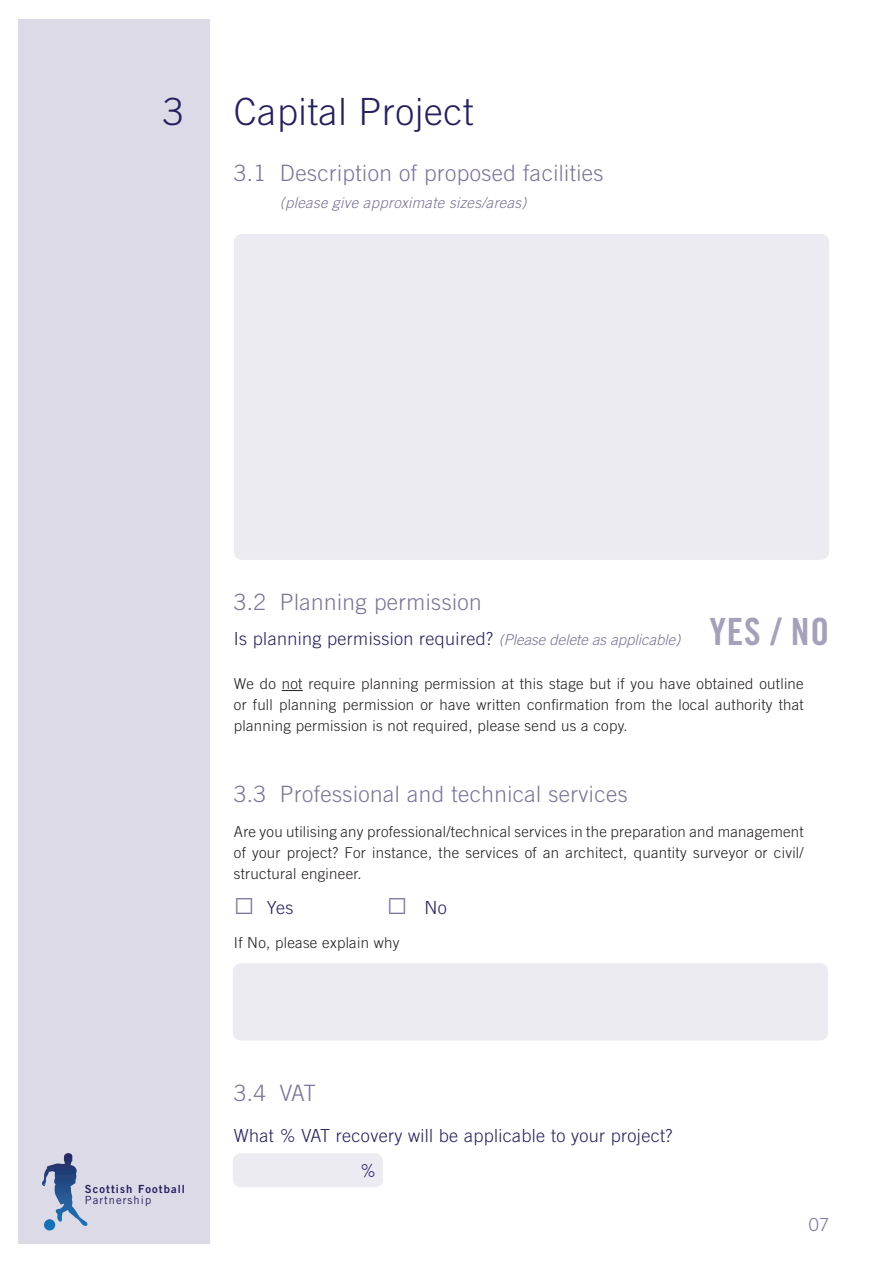
<style>
.page{position:relative;width:893px;height:1263px;background:#fff}
.page>*{position:absolute;margin:0;border:0;box-sizing:border-box;transform-origin:0 0}
.t1{font:300 37.5px "Trade Gothic";letter-spacing:.02em;color:#252161}
.t2{font:37.5px "Trade Gothic Bold Cond Twenty";color:#a6a0bb}
.t3{font:300 22.5px "Trade Gothic";letter-spacing:.02em;color:#7c7399}
.t4{font:300 18px "Trade Gothic";letter-spacing:.02em;color:#252161}
.t5{font:300 18px "Trade Gothic";color:#7c7399}
.t6{font:300 18px "Trade Gothic";letter-spacing:.02em;color:#252161;scale:.96 1}
.t7{font:300 15px/21px "Trade Gothic";letter-spacing:.02em;color:#231f20;text-align:justify}
.t8{font:italic 300 15px "Trade Gothic";letter-spacing:.02em;color:#7c7399}
.t9{font:11.25px "Trade Gothic Bold Two";letter-spacing:.1em;color:#252161}
.t10{font:11.25px "Trade Gothic";letter-spacing:.095em;color:#252161}
.s1{font-style:italic;font-size:15px;color:#7c7399}
.s2{font-family:"Arial";font-weight:400;font-size:34.5px;color:#7c7399}
</style>
<div class="page">
<div style="left:18px;top:19px;width:192px;height:1225px;background:#dcdae6"></div>
<svg style="left:42px;top:1153px;width:25px;height:33px"></svg>
<div style="left:233px;top:1153px;width:150px;height:34px;background:#ecebf1;border-radius:8px"></div>
<div style="left:233px;top:963px;width:595px;height:77px;background:#ecebf1;border-radius:9px"></div>
<svg style="left:282px;top:690px;width:21px;height:1px"></svg>
<div style="left:234px;top:234px;width:595px;height:326px;background:#ecebf1;border-radius:9px"></div>
<h1 class="t1" style="left:163px;top:90px;width:22px">3</h1>
<h1 class="t1" style="left:234px;top:90px;width:241px">Capital Project</h1>
<h2 class="t3" style="left:234px;top:160px;width:371px">3.1 Description of proposed facilities</h2>
<p class="t8" style="left:280px;top:194px;width:248px">(please give approximate sizes/areas)</p>
<h2 class="t3" style="left:234px;top:588px;width:249px">3.2 Planning permission</h2>
<p class="t4" style="left:234px;top:628px;width:448px">Is planning permission required? <span class="s1">(Please delete as applicable)</span></p>
<h1 class="t2" style="left:709px;top:609px;width:121px">YES / NO</h1>
<p class="t7" style="left:234px;top:673px;width:571px">We do not require planning permission at this stage but if you have obtained outline or full planning permission or have written confirmation from the local authority that planning permission is not required, please send us a copy.</p>
<h2 class="t3" style="left:234px;top:780px;width:395px">3.3 Professional and technical services</h2>
<p class="t7" style="left:234px;top:821px;width:571px">Are you utilising any professional/technical services in the preparation and management of your project? For instance, the services of an architect, quantity surveyor or civil/ structural engineer.</p>
<p class="t4" style="left:234px;top:897px;width:61px"><span class="s2">□</span> Yes</p>
<p class="t4" style="left:387px;top:897px;width:61px"><span class="s2">□</span> No</p>
<p class="t7" style="left:234px;top:932px;width:167px">If No, please explain why</p>
<h2 class="t3" style="left:234px;top:1079px;width:83px">3.4 VAT</h2>
<p class="t4" style="left:234px;top:1125px;width:440px">What % VAT recovery will be applicable to your project?</p>
<p class="t9" style="left:85px;top:1182px;width:102px">Scottish Football</p>
<p class="t10" style="left:85px;top:1193px;width:68px">Partnership</p>
<p class="t6" style="left:361px;top:1160px;width:18px">%</p>
<p class="t5" style="left:809px;top:1213px;width:22px">07</p>
</div>
